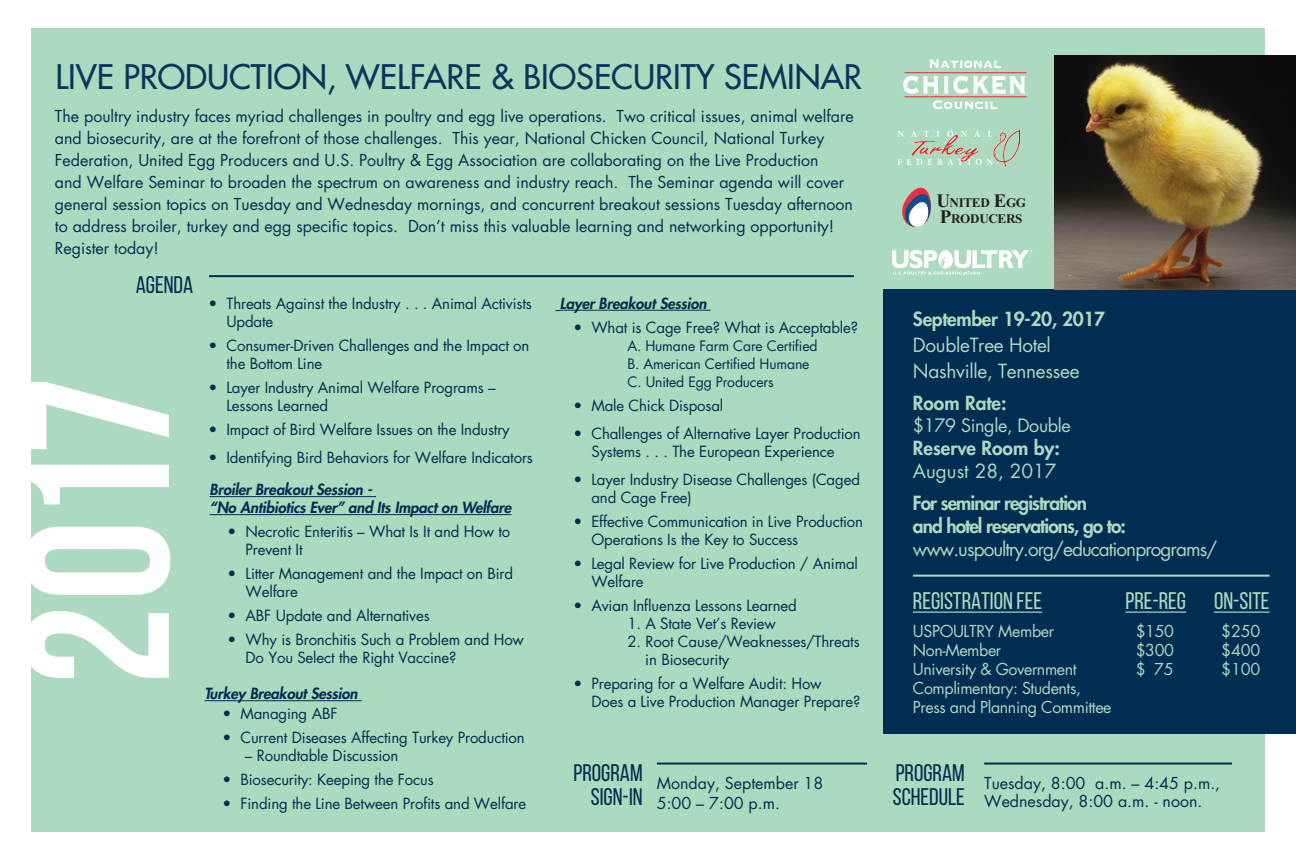
<style>
.page{position:relative;width:1296px;height:864px;background:#fff}
.page>*{position:absolute;margin:0;border:0;box-sizing:border-box;transform-origin:0 0}
.t1{font:700 204px "Bebas Neue";color:#fff}
.t2{font:33px "Futura";color:#0a355e}
.t3{font:24px "Bebas Neue";color:#002d51}
.t4{font:24px "Bebas Neue";color:#acdabf}
.t5{font:800 19px/22.8px "Futura";letter-spacing:-.05em;color:#acdabf}
.t6{font:19px "Futura";letter-spacing:-.015em;color:#acdabf}
.t7{font:19px "Futura";letter-spacing:-.05em;color:#acdabf}
.t8{font:800 19px "Futura";color:#acdabf}
.t9{font:800 19px "Futura";letter-spacing:-.015em;color:#acdabf}
.t10{font:18px "Futura";letter-spacing:-.02em;color:#acdabf}
.t11{font:16px/22px "Futura";color:#002d51}
.t12{font:16px/19.2px "Futura";letter-spacing:-.025em;color:#acdabf}
.t13{font:15px/18px "Futura";letter-spacing:-.01em;color:#002d51}
.t14{font:italic 800 15px/18px "Futura";letter-spacing:-.01em;color:#002d51}
.t15{font:14px "Futura";letter-spacing:-.01em;color:#002d51}
.t16{font:700 13.2px/16.4px "Times New Roman";letter-spacing:-.025em;color:#231f20}
.s1{font-size:19px}
</style>
<div class="page">
<div style="left:32px;top:28px;width:1233px;height:804px;background:#acdabf"></div>
<svg style="left:892px;top:250px;width:140px;height:25px"></svg>
<svg style="left:902px;top:188px;width:29px;height:40px"></svg>
<hr style="left:905px;top:96px;width:121px;height:1px;background:#ed2925">
<svg style="left:930px;top:59px;width:71px;height:9px"></svg>
<svg style="left:933px;top:100px;width:64px;height:9px"></svg>
<svg style="left:903px;top:75px;width:122px;height:19px"></svg>
<hr style="left:905px;top:72px;width:121px;height:1px;background:#ed2925">
<img style="left:897px;top:130px;width:122px;height:37px">
<hr style="left:210px;top:496px;width:166px;height:1px;background:#002d51">
<hr style="left:210px;top:514px;width:301px;height:1px;background:#002d51">
<hr style="left:204px;top:700px;width:158px;height:1px;background:#002d51">
<hr style="left:560px;top:310px;width:151px;height:1px;background:#002d51">
<hr style="left:209px;top:275px;width:645px;height:2px;background:#002d51">
<hr style="left:657px;top:763px;width:210px;height:2px;background:#002d51">
<hr style="left:984px;top:763px;width:248px;height:2px;background:#002d51">
<div style="left:883px;top:289px;width:413px;height:445px;background:#002d51"></div>
<hr style="left:1125px;top:612px;width:61px;height:1px;background:#acdabf">
<hr style="left:913px;top:612px;width:129px;height:1px;background:#acdabf">
<hr style="left:1214px;top:612px;width:56px;height:1px;background:#acdabf">
<hr style="left:913px;top:575px;width:357px;height:2px;background:#acdabf">
<img style="left:1054px;top:55px;width:242px;height:234px">
<p class="t2" style="left:55px;top:57px;width:808px">LIVE PRODUCTION, WELFARE &amp; BIOSECURITY SEMINAR</p>
<p class="t11" style="left:55px;top:105px;width:800px">The poultry industry faces myriad challenges in poultry and egg live operations. Two critical issues, animal welfare and biosecurity, are at the forefront of those challenges. This year, National Chicken Council, National Turkey Federation, United Egg Producers and U.S. Poultry &amp; Egg Association are collaborating on the Live Production<br>and Welfare Seminar to broaden the spectrum on awareness and industry reach. The Seminar agenda will cover general session topics on Tuesday and Wednesday mornings, and concurrent breakout sessions Tuesday afternoon to address broiler, turkey and egg specific topics. Don’t miss this valuable learning and networking opportunity!<br>Register today!</p>
<p class="t13" style="left:226px;top:294px;width:307px;text-indent:-18px">• Threats Against the Industry . . . Animal Activists<br>Update</p>
<p class="t13" style="left:226px;top:336px;width:304px;text-indent:-18px">• Consumer-Driven Challenges and the Impact on the Bottom Line</p>
<p class="t13" style="left:226px;top:378px;width:271px;text-indent:-18px">• Layer Industry Animal Welfare Programs –<br>Lessons Learned</p>
<p class="t13" style="left:208px;top:420px;width:303px">• Impact of Bird Welfare Issues on the Industry</p>
<p class="t13" style="left:208px;top:448px;width:326px">• Identifying Bird Behaviors for Welfare Indicators</p>
<p class="t14" style="left:210px;top:481px;width:303px">Broiler Breakout Session -<br>“No Antibiotics Ever” and Its Impact on Welfare</p>
<p class="t13" style="left:246px;top:523px;width:266px;text-indent:-18px">• Necrotic Enteritis – What Is It and How to<br>Prevent It</p>
<p class="t13" style="left:246px;top:565px;width:269px;text-indent:-18px">• Litter Management and the Impact on Bird<br>Welfare</p>
<p class="t13" style="left:228px;top:607px;width:204px">• ABF Update and Alternatives</p>
<p class="t13" style="left:246px;top:631px;width:280px;text-indent:-18px">• Why is Bronchitis Such a Problem and How<br>Do You Select the Right Vaccine?</p>
<p class="t14" style="left:204px;top:685px;width:155px">Turkey Breakout Session</p>
<p class="t13" style="left:222px;top:705px;width:117px">• Managing ABF</p>
<p class="t13" style="left:222px;top:729px;width:304px">• Current Diseases Affecting Turkey Production</p>
<p class="t13" style="left:245px;top:747px;width:155px">– Roundtable Discussion</p>
<p class="t13" style="left:222px;top:771px;width:213px">• Biosecurity: Keeping the Focus</p>
<p class="t13" style="left:222px;top:795px;width:305px">• Finding the Line Between Profits and Welfare</p>
<p class="t3" style="left:136px;top:272px;width:59px">AGENDA</p>
<p class="t14" style="left:560px;top:294px;width:148px">Layer Breakout Session</p>
<p class="t13" style="left:573px;top:318px;width:286px">• What is Cage Free? What is Acceptable?</p>
<p class="t15" style="left:627px;top:337px;width:192px">A. Humane Farm Care Certified</p>
<p class="t15" style="left:627px;top:355px;width:184px">B. American Certified Humane</p>
<p class="t15" style="left:627px;top:373px;width:148px">C. United Egg Producers</p>
<p class="t13" style="left:573px;top:396px;width:151px">• Male Chick Disposal</p>
<p class="t13" style="left:573px;top:424px;width:289px;text-align:center">• Challenges of Alternative Layer Production<br>Systems . . . The European Experience</p>
<p class="t13" style="left:591px;top:470px;width:270px;text-indent:-18px">• Layer Industry Disease Challenges (Caged and Cage Free)</p>
<p class="t13" style="left:591px;top:512px;width:273px;text-indent:-18px">• Effective Communication in Live Production<br>Operations Is the Key to Success</p>
<p class="t13" style="left:591px;top:554px;width:268px;text-indent:-18px">• Legal Review for Live Production / Animal<br>Welfare</p>
<p class="t13" style="left:573px;top:596px;width:225px">• Avian Influenza Lessons Learned</p>
<p class="t13" style="left:627px;top:614px;width:150px">1. A State Vet’s Review</p>
<p class="t13" style="left:645px;top:632px;width:216px;text-indent:-18px">2. Root Cause/Weaknesses/Threats in Biosecurity</p>
<p class="t13" style="left:591px;top:674px;width:271px;text-indent:-18px">• Preparing for a Welfare Audit: How<br>Does a Live Production Manager Prepare?</p>
<p class="t1" style="left:-14px;top:686px;width:312px;rotate:-90deg">2017</p>
<p class="t3" style="left:574px;top:759px;width:71px">PROGRAM</p>
<p class="t3" style="left:591px;top:783px;width:53px">SIGN-IN</p>
<p class="t11" style="left:657px;top:773px;width:168px">Monday, September 18</p>
<p class="t11" style="left:657px;top:792px;width:125px">5:00 – 7:00 p.m.</p>
<p class="t16" style="left:936px;top:194px;width:91px"><span class="s1">U</span>NITED <span class="s1">E</span>GG<br><span class="s1">P</span>RODUCERS</p>
<p class="t9" style="left:913px;top:307px;width:194px">September 19-20, 2017</p>
<p class="t6" style="left:913px;top:332px;width:139px">DoubleTree Hotel</p>
<p class="t6" style="left:913px;top:358px;width:168px">Nashville, Tennessee</p>
<p class="t8" style="left:913px;top:391px;width:95px">Room Rate:</p>
<p class="t10" style="left:913px;top:414px;width:160px">$179 Single, Double</p>
<p class="t8" style="left:913px;top:436px;width:148px">Reserve Room by:</p>
<p class="t6" style="left:913px;top:458px;width:145px">August 28, 2017</p>
<p class="t5" style="left:913px;top:492px;width:215px">For seminar registration<br>and hotel reservations, go to:</p>
<p class="t7" style="left:913px;top:537px;width:306px">www.uspoultry.org/educationprograms/</p>
<p class="t4" style="left:913px;top:588px;width:131px">REGISTRATION FEE</p>
<p class="t4" style="left:1125px;top:588px;width:62px">PRE-REG</p>
<p class="t4" style="left:1214px;top:588px;width:57px">ON-SITE</p>
<p class="t12" style="left:913px;top:621px;width:143px">USPOULTRY Member</p>
<p class="t12" style="left:913px;top:641px;width:90px">Non-Member</p>
<p class="t12" style="left:913px;top:660px;width:165px">University &amp; Government</p>
<p class="t12" style="left:913px;top:679px;width:200px">Complimentary: Students,<br>Press and Planning Committee</p>
<p class="t12" style="left:1136px;top:621px;width:40px">$150</p>
<p class="t12" style="left:1136px;top:641px;width:40px">$300</p>
<p class="t12" style="left:1136px;top:660px;width:39px">$ 75</p>
<p class="t12" style="left:1221px;top:621px;width:40px">$250</p>
<p class="t12" style="left:1221px;top:641px;width:40px">$400</p>
<p class="t12" style="left:1221px;top:660px;width:40px">$100</p>
<p class="t3" style="left:896px;top:759px;width:71px">PROGRAM</p>
<p class="t3" style="left:893px;top:783px;width:74px">SCHEDULE</p>
<p class="t11" style="left:984px;top:773px;width:237px">Tuesday, 8:00 a.m. – 4:45 p.m.,</p>
<p class="t11" style="left:984px;top:791px;width:220px">Wednesday, 8:00 a.m. - noon.</p>
</div>
